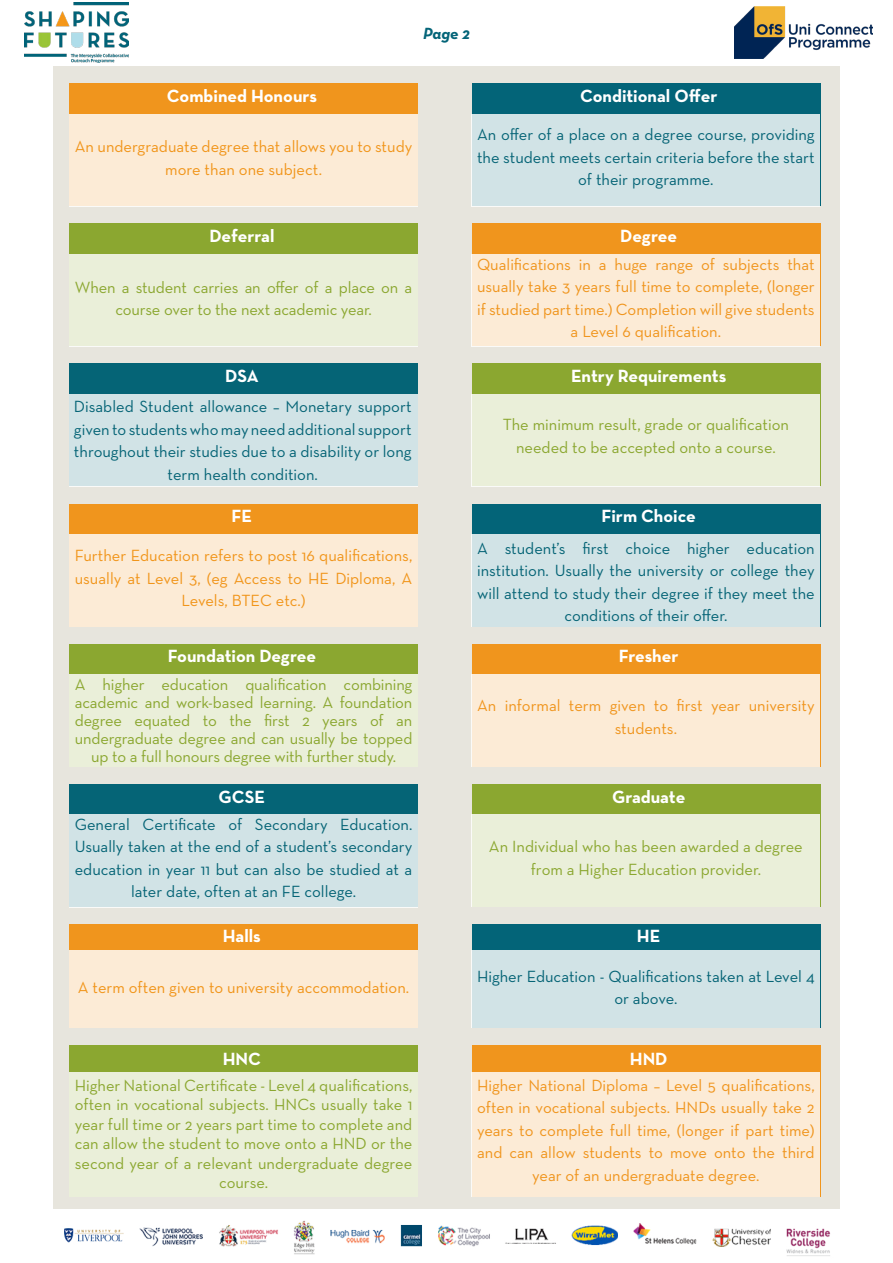
<style>
.page{position:relative;width:893px;height:1263px;background:#fff}
.page>*{position:absolute;margin:0;border:0;box-sizing:border-box;transform-origin:0 0}
.t1{font:700 18px "Neutra Text";color:#fff}
.t2{font:16.5px/19.5px "Neutra Text";letter-spacing:-.005em;color:#8ba730;text-align:center}
.t3{font:16.5px/22.5px "Neutra Text";color:#056476;text-align:center}
.t4{font:16.5px/22.5px "Neutra Text";color:#f0951d;text-align:center}
.t5{font:16.5px/22.5px "Neutra Text";color:#f1951a;text-align:center}
.t6{font:italic 700 16.5px "Neutra Text";color:#036478}
</style>
<div class="page">
<div style="left:53px;top:67px;width:786px;height:1142px;background:#e2e0d7"></div>
<img style="left:24px;top:2px;width:105px;height:61px">
<img style="left:734px;top:7px;width:138px;height:52px">
<img style="left:64px;top:1220px;width:767px;height:36px">
<div style="left:69px;top:83px;width:349px;height:123px;background:#f0951d"></div>
<div style="left:69px;top:114px;width:349px;height:92px;background:#fcebd6"></div>
<div style="left:472px;top:83px;width:348px;height:123px;background:#036478"></div>
<div style="left:472px;top:114px;width:348px;height:92px;background:#d1e3e6"></div>
<div style="left:69px;top:223px;width:349px;height:123px;background:#8ba730"></div>
<div style="left:69px;top:254px;width:349px;height:92px;background:#eaefd9"></div>
<div style="left:472px;top:223px;width:348px;height:123px;background:#f0951d"></div>
<div style="left:472px;top:254px;width:348px;height:92px;background:#fcebd6"></div>
<div style="left:69px;top:363px;width:349px;height:123px;background:#056476"></div>
<div style="left:69px;top:394px;width:349px;height:92px;background:#d1e3e6"></div>
<div style="left:472px;top:363px;width:348px;height:123px;background:#8ba730"></div>
<div style="left:472px;top:394px;width:348px;height:93px;background:#eaefd9"></div>
<div style="left:69px;top:504px;width:349px;height:123px;background:#f0951d"></div>
<div style="left:69px;top:534px;width:349px;height:93px;background:#fcebd6"></div>
<div style="left:472px;top:504px;width:348px;height:123px;background:#036478"></div>
<div style="left:472px;top:535px;width:348px;height:92px;background:#d1e3e6"></div>
<div style="left:69px;top:644px;width:349px;height:123px;background:#8ba730"></div>
<div style="left:69px;top:674px;width:349px;height:93px;background:#eaefd9"></div>
<div style="left:472px;top:644px;width:348px;height:123px;background:#f0951d"></div>
<div style="left:472px;top:675px;width:348px;height:92px;background:#fcebd6"></div>
<div style="left:69px;top:784px;width:349px;height:123px;background:#056476"></div>
<div style="left:69px;top:815px;width:349px;height:93px;background:#d1e3e6"></div>
<div style="left:472px;top:784px;width:348px;height:123px;background:#8ba730"></div>
<div style="left:472px;top:815px;width:348px;height:92px;background:#eaefd9"></div>
<div style="left:69px;top:925px;width:349px;height:103px;background:#f0951d"></div>
<div style="left:69px;top:950px;width:349px;height:78px;background:#fcebd6"></div>
<div style="left:472px;top:925px;width:348px;height:103px;background:#036478"></div>
<div style="left:472px;top:951px;width:348px;height:77px;background:#d1e3e6"></div>
<div style="left:69px;top:1045px;width:349px;height:152px;background:#8ba730"></div>
<div style="left:69px;top:1072px;width:349px;height:125px;background:#eaefd9"></div>
<div style="left:472px;top:1045px;width:348px;height:152px;background:#f0951d"></div>
<div style="left:472px;top:1072px;width:348px;height:125px;background:#fcebd6"></div>
<p class="t6" style="left:423px;top:23px;width:48px">Page 2</p>
<p class="t1" style="left:167px;top:85px;width:152px">Combined Honours</p>
<p class="t5" style="left:75px;top:135px;width:339px">An undergraduate degree that allows you to study more than one subject.</p>
<p class="t1" style="left:209px;top:225px;width:66px">Deferral</p>
<p class="t2" style="left:75px;top:275px;width:339px;line-height:22.5px">When a student carries an offer of a place on a course over to the next academic year.</p>
<p class="t1" style="left:225px;top:365px;width:35px">DSA</p>
<p class="t3" style="left:74px;top:395px;width:339px">Disabled Student allowance – Monetary support given to students who may need additional support throughout their studies due to a disability or long term health condition.</p>
<p class="t1" style="left:232px;top:505px;width:22px">FE</p>
<p class="t5" style="left:75px;top:544px;width:339px">Further Education refers to post 16 qualifications, usually at Level 3, (eg Access to HE Diploma, A<br>Levels, BTEC etc.)</p>
<p class="t1" style="left:168px;top:645px;width:150px">Foundation Degree</p>
<p class="t2" style="left:75px;top:675px;width:339px;line-height:18px">A higher education qualification combining academic and work-based learning. A foundation degree equated to the first 2 years of an undergraduate degree and can usually be topped up to a full honours degree with further study.</p>
<p class="t1" style="left:219px;top:785px;width:48px">GCSE</p>
<p class="t3" style="left:75px;top:812px;width:339px">General Certificate of Secondary Education.<br>Usually taken at the end of a student’s secondary education in year 11 but can also be studied at a later date, often at an FE college.</p>
<p class="t1" style="left:223px;top:925px;width:39px">Halls</p>
<p class="t5" style="left:78px;top:976px;width:333px">A term often given to university accommodation.</p>
<p class="t1" style="left:580px;top:85px;width:139px">Conditional Offer</p>
<p class="t3" style="left:477px;top:123px;width:339px">An offer of a place on a degree course, providing the student meets certain criteria before the start of their programme.</p>
<p class="t1" style="left:620px;top:225px;width:58px">Degree</p>
<p class="t4" style="left:477px;top:253px;width:339px">Qualifications in a huge range of subjects that usually take 3 years full time to complete, (longer if studied part time.) Completion will give students a Level 6 qualification.</p>
<p class="t1" style="left:571px;top:365px;width:157px">Entry Requirements</p>
<p class="t2" style="left:503px;top:413px;width:288px;line-height:22.5px">The minimum result, grade or qualification needed to be accepted onto a course.</p>
<p class="t1" style="left:602px;top:505px;width:96px">Firm Choice</p>
<p class="t3" style="left:477px;top:536px;width:339px">A student’s first choice higher education institution. Usually the university or college they will attend to study their degree if they meet the conditions of their offer.</p>
<p class="t1" style="left:619px;top:645px;width:61px">Fresher</p>
<p class="t4" style="left:477px;top:694px;width:339px">An informal term given to first year university students.</p>
<p class="t1" style="left:612px;top:785px;width:75px">Graduate</p>
<p class="t2" style="left:489px;top:835px;width:315px;line-height:22.5px">An Individual who has been awarded a degree from a Higher Education provider.</p>
<p class="t1" style="left:637px;top:925px;width:25px">HE</p>
<p class="t3" style="left:477px;top:964px;width:339px">Higher Education - Qualifications taken at Level 4 or above.</p>
<p class="t1" style="left:223px;top:1047px;width:40px">HNC</p>
<p class="t2" style="left:75px;top:1075px;width:339px">Higher National Certificate - Level 4 qualifications, often in vocational subjects. HNCs usually take 1 year full time or 2 years part time to complete and can allow the student to move onto a HND or the second year of a relevant undergraduate degree course.</p>
<p class="t1" style="left:630px;top:1047px;width:39px">HND</p>
<p class="t4" style="left:477px;top:1074px;width:339px">Higher National Diploma – Level 5 qualifications, often in vocational subjects. HNDs usually take 2 years to complete full time, (longer if part time) and can allow students to move onto the third year of an undergraduate degree.</p>
</div>
